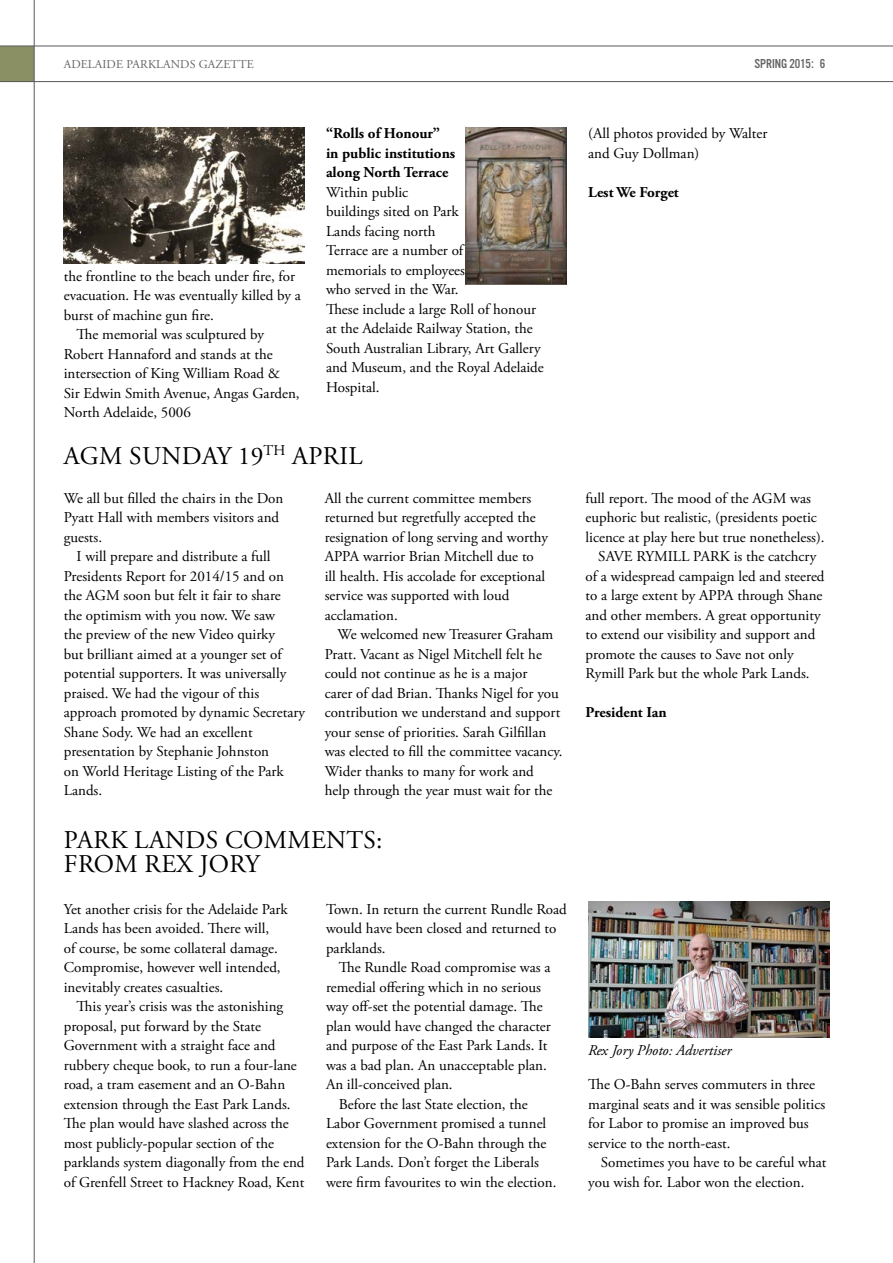
<style>
.page{position:relative;width:893px;height:1263px;background:#fff}
.page>*{position:absolute;margin:0;border:0;box-sizing:border-box;transform-origin:0 0}
.t1{font:25.5px/24px "Adobe Garamond Pro";letter-spacing:.015em;color:#000}
.t2{font:15px/19.5px "Adobe Garamond Pro";color:#000}
.t3{font:700 15px/19.5px "Adobe Garamond Pro";color:#000}
.t4{font:italic 15px "Adobe Garamond Pro";color:#000}
.t5{font:13.5px "Alternate Got No 3 D";color:#636466}
.t6{font:12px "Adobe Garamond Pro";letter-spacing:.01em;color:#636466}
</style>
<div class="page">
<div style="left:0;top:46px;width:34px;height:36px;background:#8a9064"></div>
<hr style="left:34px;top:0;width:1px;height:1263px;background:#58595b">
<hr style="left:0;top:46px;width:893px;height:1px;background:#58595b">
<hr style="left:0;top:81px;width:893px;height:1px;background:#58595b">
<img style="left:465px;top:128px;width:102px;height:156px">
<img style="left:588px;top:902px;width:241px;height:135px">
<img style="left:64px;top:128px;width:241px;height:135px">
<p class="t6" style="left:64px;top:57px;width:191px">ADELAIDE PARKLANDS GAZETTE</p>
<p class="t5" style="left:754px;top:57px;width:72px">SPRING 2015: 6</p>
<p class="t2" style="left:64px;top:267px;width:233px">the frontline to the beach under fire, for</p>
<p class="t2" style="left:64px;top:286px;width:239px">evacuation. He was eventually killed by a</p>
<p class="t2" style="left:64px;top:306px;width:152px">burst of machine gun fire.</p>
<p class="t2" style="left:77px;top:325px;width:189px">The memorial was sculptured by</p>
<p class="t2" style="left:64px;top:345px;width:210px">Robert Hannaford and stands at the</p>
<p class="t2" style="left:64px;top:364px;width:218px">intersection of King William Road &amp;</p>
<p class="t2" style="left:64px;top:384px;width:237px">Sir Edwin Smith Avenue, Angas Garden,</p>
<p class="t2" style="left:64px;top:403px;width:129px">North Adelaide, 5006</p>
<p class="t3" style="left:326px;top:124px;width:131px">“Rolls of Honour” in public institutions along North Terrace</p>
<p class="t2" style="left:326px;top:183px;width:219px">Within public<br>buildings sited on Park<br>Lands facing north<br>Terrace are a number of<br>memorials to employees<br>who served in the War.<br>These include a large Roll of honour at the Adelaide Railway Station, the<br>South Australian Library, Art Gallery and Museum, and the Royal Adelaide<br>Hospital.</p>
<h1 class="t1" style="left:64px;top:444px;width:300px">AGM SUNDAY 19<sup>TH</sup> APRIL</h1>
<p class="t2" style="left:64px;top:489px;width:221px">We all but filled the chairs in the Don<br>Pyatt Hall with members visitors and guests.</p>
<p class="t2" style="left:64px;top:547px;width:243px;text-indent:13px">I will prepare and distribute a full Presidents Report for 2014/15 and on the AGM soon but felt it fair to share<br>the optimism with you now. We saw<br>the preview of the new Video quirky<br>but brilliant aimed at a younger set of potential supporters. It was universally praised. We had the vigour of this approach promoted by dynamic Secretary Shane Sody. We had an excellent presentation by Stephanie Johnston<br>on World Heritage Listing of the Park Lands.</p>
<p class="t2" style="left:325px;top:489px;width:225px">All the current committee members returned but regretfully accepted the resignation of long serving and worthy APPA warrior Brian Mitchell due to ill health. His accolade for exceptional service was supported with loud acclamation.</p>
<p class="t2" style="left:325px;top:625px;width:239px;text-indent:13px">We welcomed new Treasurer Graham Pratt. Vacant as Nigel Mitchell felt he could not continue as he is a major<br>carer of dad Brian. Thanks Nigel for you contribution we understand and support your sense of priorities. Sarah Gilfillan was elected to fill the committee vacancy.<br>Wider thanks to many for work and help through the year must wait for the</p>
<h1 class="t1" style="left:64px;top:828px;width:320px">PARK LANDS COMMENTS:<br>FROM REX JORY</h1>
<p class="t2" style="left:64px;top:900px;width:226px">Yet another crisis for the Adelaide Park Lands has been avoided. There will,<br>of course, be some collateral damage.<br>Compromise, however well intended, inevitably creates casualties.</p>
<p class="t2" style="left:64px;top:997px;width:242px;text-indent:13px">This year’s crisis was the astonishing proposal, put forward by the State Government with a straight face and rubbery cheque book, to run a four-lane road, a tram easement and an O-Bahn extension through the East Park Lands.<br>The plan would have slashed across the most publicly-popular section of the parklands system diagonally from the end of Grenfell Street to Hackney Road, Kent</p>
<p class="t2" style="left:326px;top:900px;width:242px">Town. In return the current Rundle Road would have been closed and returned to parklands.</p>
<p class="t2" style="left:339px;top:958px;width:213px">The Rundle Road compromise was a</p>
<p class="t2" style="left:326px;top:978px;width:217px">remedial offering which in no serious</p>
<p class="t2" style="left:326px;top:997px;width:218px">way off-set the potential damage. The</p>
<p class="t2" style="left:326px;top:1017px;width:226px">plan would have changed the character</p>
<p class="t2" style="left:326px;top:1036px;width:223px">and purpose of the East Park Lands. It</p>
<p class="t2" style="left:326px;top:1056px;width:222px">was a bad plan. An unacceptable plan.</p>
<p class="t2" style="left:326px;top:1075px;width:128px">An ill-conceived plan.</p>
<p class="t2" style="left:339px;top:1095px;width:190px">Before the last State election, the</p>
<p class="t2" style="left:326px;top:1114px;width:222px">Labor Government promised a tunnel</p>
<p class="t2" style="left:326px;top:1134px;width:222px">extension for the O-Bahn through the</p>
<p class="t2" style="left:326px;top:1153px;width:214px">Park Lands. Don’t forget the Liberals</p>
<p class="t2" style="left:326px;top:1173px;width:232px">were firm favourites to win the election.</p>
<p class="t2" style="left:588px;top:124px;width:181px">(All photos provided by Walter and Guy Dollman)</p>
<p class="t3" style="left:588px;top:183px;width:92px">Lest We Forget</p>
<p class="t2" style="left:586px;top:489px;width:227px">full report. The mood of the AGM was</p>
<p class="t2" style="left:586px;top:508px;width:233px">euphoric but realistic, (presidents poetic</p>
<p class="t2" style="left:586px;top:528px;width:241px">licence at play here but true nonetheless).</p>
<p class="t2" style="left:598px;top:547px;width:220px">SAVE RYMILL PARK is the catchcry</p>
<p class="t2" style="left:586px;top:567px;width:240px">of a widespread campaign led and steered</p>
<p class="t2" style="left:586px;top:586px;width:238px">to a large extent by APPA through Shane</p>
<p class="t2" style="left:586px;top:606px;width:236px">and other members. A great opportunity</p>
<p class="t2" style="left:586px;top:625px;width:231px">to extend our visibility and support and</p>
<p class="t2" style="left:586px;top:645px;width:210px">promote the causes to Save not only</p>
<p class="t2" style="left:586px;top:664px;width:226px">Rymill Park but the whole Park Lands.</p>
<p class="t3" style="left:586px;top:703px;width:83px">President Ian</p>
<p class="t4" style="left:588px;top:1041px;width:145px">Rex Jory Photo: Advertiser</p>
<p class="t2" style="left:588px;top:1075px;width:238px">The O-Bahn serves commuters in three marginal seats and it was sensible politics for Labor to promise an improved bus service to the north-east.</p>
<p class="t2" style="left:588px;top:1153px;width:240px;text-indent:13px">Sometimes you have to be careful what you wish for. Labor won the election.</p>
</div>
